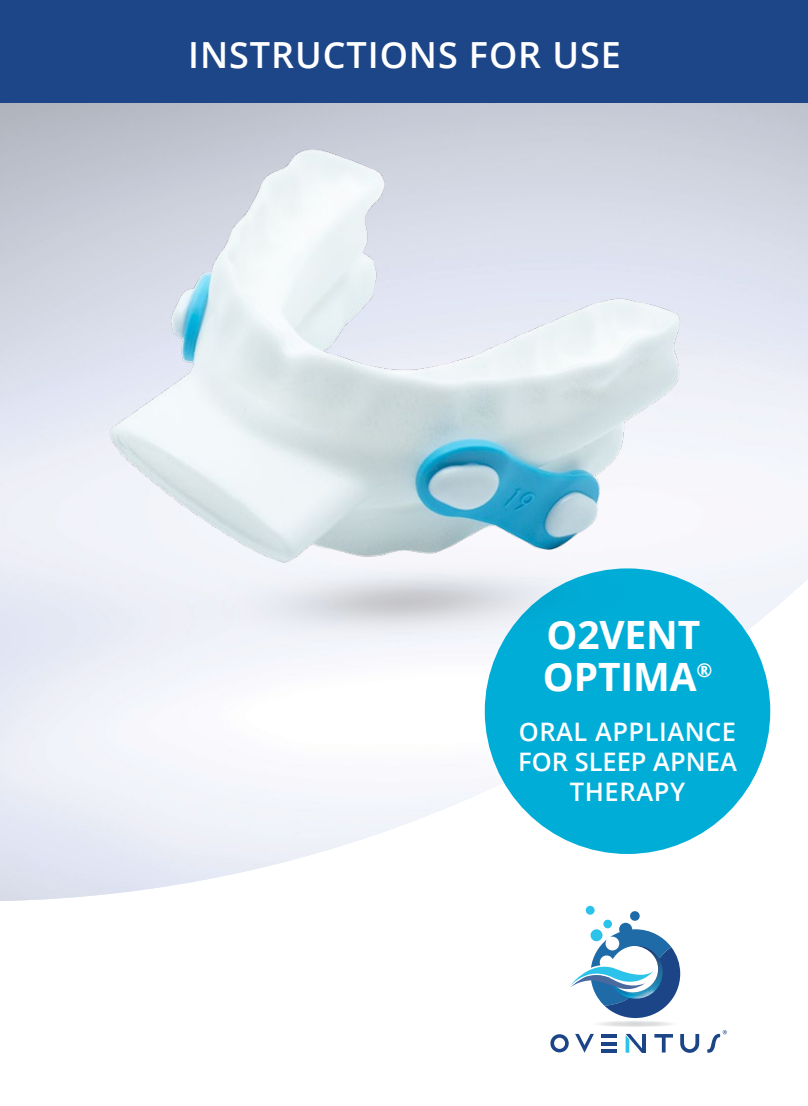
<style>
.page{position:relative;width:808px;height:1106px;background:#fff}
.page>*{position:absolute;margin:0;border:0;box-sizing:border-box;transform-origin:0 0}
.t1{font:700 39px/42px "Open Sans";letter-spacing:-.005em;color:#fff}
.t2{font:600 36px "Open Sans";letter-spacing:.025em;color:#fff}
.t3{font:600 25.5px/30px "Open Sans";letter-spacing:.02em;color:#fff;text-align:center}
</style>
<div class="page">
<img style="left:0;top:102px;width:808px;height:799px">
<div style="left:0;top:0;width:808px;height:102px;background:#1c4688"></div>
<svg style="left:625px;top:1033px;width:20px;height:19px"></svg>
<svg style="left:550px;top:1034px;width:19px;height:18px"></svg>
<svg style="left:575px;top:1033px;width:19px;height:19px"></svg>
<svg style="left:654px;top:1034px;width:19px;height:18px"></svg>
<svg style="left:680px;top:1034px;width:19px;height:18px"></svg>
<hr style="left:601px;top:1034px;width:16px;height:3px;background:#1c4587">
<svg style="left:601px;top:1042px;width:16px;height:3px"></svg>
<hr style="left:601px;top:1049px;width:16px;height:3px;background:#1c4587">
<div style="left:586px;top:905px;width:9px;height:9px;background:#2bc3ea;border-radius:50%"></div>
<div style="left:603px;top:919px;width:9px;height:9px;background:#2bc3ea;border-radius:50%"></div>
<svg style="left:619px;top:922px;width:13px;height:13px"></svg>
<div style="left:630px;top:911px;width:10px;height:9px;background:#1e6ba7;border-radius:50%"></div>
<svg style="left:571px;top:929px;width:109px;height:89px"></svg>
<svg style="left:707px;top:1030px;width:20px;height:22px"></svg>
<div style="left:485px;top:568px;width:285px;height:286px;background:#00add7;border-radius:50%"></div>
<img style="left:110px;top:150px;width:570px;height:501px">
<h2 class="t2" style="left:188px;top:31px;width:434px">INSTRUCTIONS FOR USE</h2>
<h1 class="t1" style="left:543px;top:613px;width:171px">O2VENT<br>OPTIMA<sup>®</sup></h1>
<p class="t3" style="left:518px;top:715px;width:220px">ORAL APPLIANCE<br>FOR SLEEP APNEA<br>THERAPY</p>
</div>
